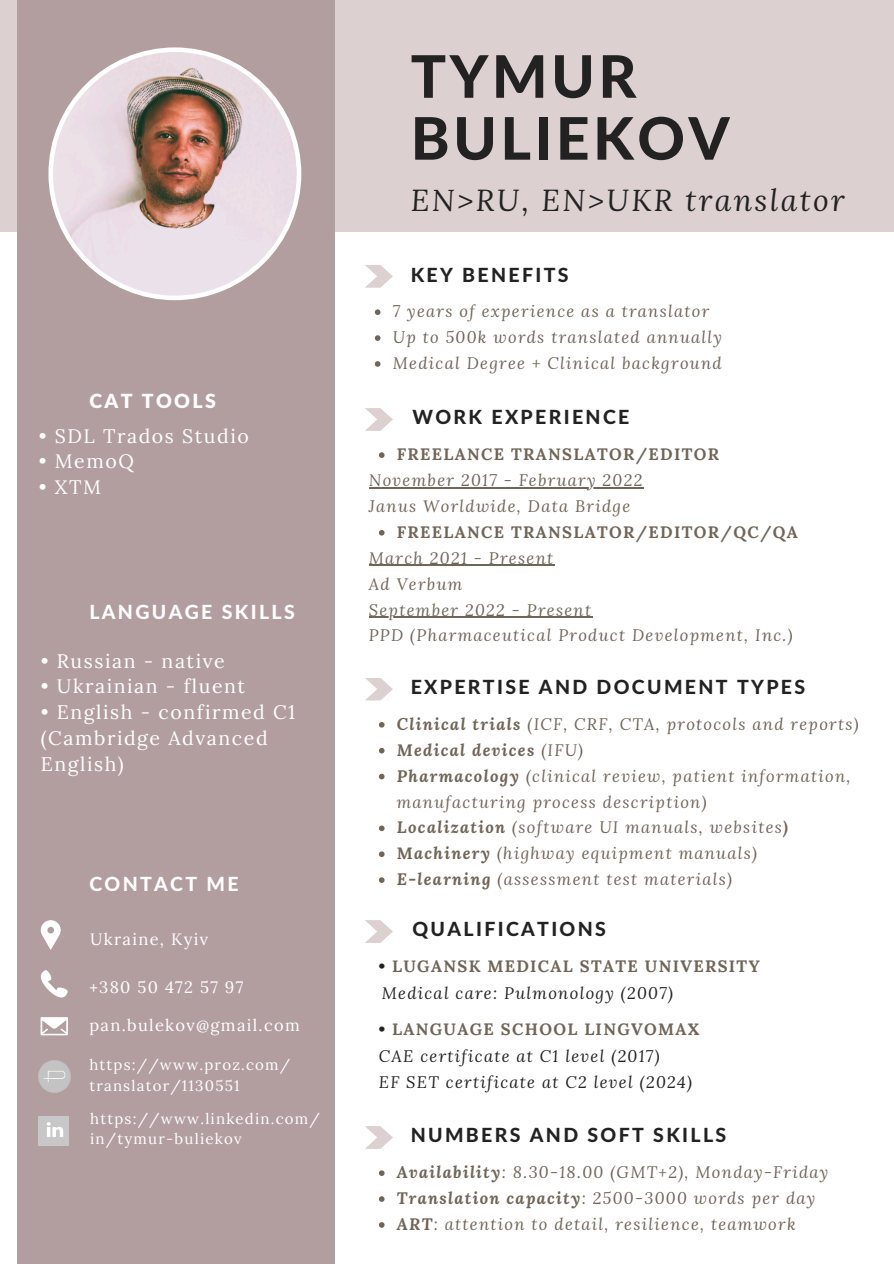
<style>
.page{position:relative;width:894px;height:1264px;background:#fff}
.page>*{position:absolute;margin:0;border:0;box-sizing:border-box;transform-origin:0 0}
.t1{font:800 58.65px/61.8px "Lato Latin";letter-spacing:.06em;color:#222}
.t2{font:italic 30px "Lora";letter-spacing:.08em;color:#222}
.t3{font:19.5px/25.8px "Lora";letter-spacing:.08em;color:#fff}
.t4{font:800 19.5px "Lato Latin";letter-spacing:.12em;color:#222}
.t5{font:800 19.5px "Lato Latin";letter-spacing:.12em;color:#fff}
.t6{font:900 19.5px "Lato Latin";letter-spacing:.12em;color:#fff}
.t7{font:italic 16.5px/25.8px "Lora";letter-spacing:.08em;color:#706559}
.t8{font:700 16.5px "Lora";letter-spacing:.08em;color:#706559}
.t9{font:italic 16.5px "Lora";letter-spacing:.08em;color:#222}
.t10{font:16.5px "Lora";letter-spacing:.08em;color:#fff}
.t11{font:italic 700 16.5px "Lora";letter-spacing:.08em;color:#706559}
.t12{font:15px/20.2px "Lora";letter-spacing:.08em;color:#fff}
.s1{font-weight:700}
.s2{font-weight:400}
.s3{font-weight:700;font-style:normal}
.s4{color:#222}
</style>
<div class="page">
<div style="left:0;top:0;width:893px;height:231px;background:#ddd0d1"></div>
<div style="left:18px;top:0;width:317px;height:1263px;background:#b39e9f"></div>
<svg style="left:41px;top:970px;width:27px;height:27px"></svg>
<svg style="left:41px;top:1017px;width:27px;height:18px"></svg>
<svg style="left:41px;top:920px;width:20px;height:30px"></svg>
<svg style="left:365px;top:265px;width:28px;height:23px"></svg>
<img style="left:39px;top:1060px;width:31px;height:32px">
<img style="left:39px;top:1116px;width:29px;height:29px">
<svg style="left:365px;top:408px;width:28px;height:23px"></svg>
<svg style="left:48px;top:47px;width:253px;height:253px"></svg>
<svg style="left:375px;top:309px;width:5px;height:6px"></svg>
<svg style="left:375px;top:335px;width:5px;height:6px"></svg>
<svg style="left:375px;top:361px;width:5px;height:6px"></svg>
<svg style="left:379px;top:452px;width:5px;height:6px"></svg>
<hr style="left:368px;top:487px;width:275px;height:1px;background:#706559">
<svg style="left:379px;top:530px;width:5px;height:5px"></svg>
<hr style="left:368px;top:565px;width:186px;height:1px;background:#706559">
<hr style="left:368px;top:616px;width:224px;height:1px;background:#706559">
<svg style="left:365px;top:678px;width:28px;height:22px"></svg>
<svg style="left:379px;top:722px;width:5px;height:5px"></svg>
<svg style="left:379px;top:748px;width:5px;height:5px"></svg>
<svg style="left:379px;top:773px;width:5px;height:6px"></svg>
<svg style="left:379px;top:825px;width:5px;height:6px"></svg>
<svg style="left:379px;top:851px;width:5px;height:6px"></svg>
<svg style="left:379px;top:877px;width:5px;height:6px"></svg>
<svg style="left:365px;top:920px;width:28px;height:22px"></svg>
<svg style="left:365px;top:1126px;width:28px;height:22px"></svg>
<svg style="left:379px;top:1170px;width:5px;height:5px"></svg>
<svg style="left:379px;top:1196px;width:5px;height:5px"></svg>
<svg style="left:379px;top:1222px;width:5px;height:5px"></svg>
<h3 class="t6" style="left:89px;top:392px;width:128px">CAT TOOLS</h3>
<h3 class="t3" style="left:39px;top:422px;width:211px">• SDL Trados Studio</h3>
<h3 class="t3" style="left:39px;top:448px;width:97px">• MemoQ</h3>
<h3 class="t3" style="left:39px;top:474px;width:64px">• XTM</h3>
<p class="t5" style="left:89px;top:603px;width:207px">LANGUAGE SKILLS</p>
<p class="t3" style="left:41px;top:647px;width:185px">• Russian - native</p>
<p class="t3" style="left:41px;top:673px;width:206px">• Ukrainian - fluent</p>
<p class="t3" style="left:41px;top:699px;width:256px">• English - confirmed C1 (Cambridge Advanced<br>English)</p>
<h4 class="t5" style="left:89px;top:875px;width:151px">CONTACT ME</h4>
<p class="t10" style="left:90px;top:928px;width:119px">Ukraine, Kyiv</p>
<h3 class="t10" style="left:89px;top:976px;width:155px">+380 50 472 57 97</h3>
<h4 class="t10" style="left:89px;top:1014px;width:212px">pan.bulekov@gmail.com</h4>
<p class="t12" style="left:89px;top:1054px;width:202px">https://www.proz.com/ translator/1130551</p>
<p class="t12" style="left:90px;top:1108px;width:231px">https://www.linkedin.com/ in/tymur-buliekov</p>
<p class="t1" style="left:410px;top:49px;width:320px">TYMUR<br>BULIEKOV</p>
<p class="t2" style="left:410px;top:180px;width:435px">EN&gt;RU, EN&gt;UKR translator</p>
<p class="t4" style="left:410px;top:267px;width:159px">KEY BENEFITS</p>
<p class="t7" style="left:392px;top:298px;width:318px">7 years of experience as a translator</p>
<h3 class="t7" style="left:392px;top:324px;width:330px">Up to 500k words translated annually</h3>
<p class="t7" style="left:392px;top:350px;width:330px">Medical Degree + Clinical background</p>
<p class="t4" style="left:412px;top:408px;width:218px">WORK EXPERIENCE</p>
<p class="t8" style="left:397px;top:443px;width:324px">FREELANCE TRANSLATOR/EDITOR</p>
<h3 class="t7" style="left:368px;top:467px;width:275px">November 2017 - February 2022</h3>
<p class="t7" style="left:368px;top:493px;width:263px">Janus Worldwide, Data Bridge</p>
<p class="t8" style="left:397px;top:521px;width:402px">FREELANCE TRANSLATOR/EDITOR/QC/QA</p>
<p class="t7" style="left:368px;top:544px;width:186px">March 2021 - Present</p>
<h3 class="t7" style="left:368px;top:570px;width:95px">Ad Verbum</h3>
<p class="t7" style="left:368px;top:596px;width:224px">September 2022 - Present</p>
<p class="t7" style="left:368px;top:622px;width:425px">PPD (Pharmaceutical Product Development, Inc.)</p>
<p class="t4" style="left:410px;top:678px;width:396px">EXPERTISE AND DOCUMENT TYPES</p>
<p class="t7" style="left:397px;top:710px;width:463px"><span class="s1">Clinical trials</span> (ICF, CRF, CTA, protocols and reports)</p>
<p class="t11" style="left:397px;top:738px;width:188px">Medical devices <span class="s2">(IFU)</span></p>
<p class="t7" style="left:397px;top:762px;width:455px"><span class="s1">Pharmacology</span> (clinical review, patient information, manufacturing process description)</p>
<h3 class="t7" style="left:397px;top:814px;width:392px"><span class="s1">Localization</span> (software UI manuals, websites<span class="s1">)</span></h3>
<p class="t7" style="left:397px;top:840px;width:361px"><span class="s3">M</span><span class="s1">achinery</span> (highway equipment manuals)</p>
<p class="t7" style="left:397px;top:866px;width:336px"><span class="s1">E-learning</span> (assessment test materials)</p>
<p class="t4" style="left:412px;top:920px;width:195px">QUALIFICATIONS</p>
<p class="t8" style="left:379px;top:955px;width:382px"><span class="s4">•</span> LUGANSK MEDICAL STATE UNIVERSITY</p>
<p class="t9" style="left:381px;top:982px;width:293px">Medical care: Pulmonology (2007)</p>
<p class="t8" style="left:379px;top:1018px;width:322px"><span class="s4">•</span> LANGUAGE SCHOOL LINGVOMAX</p>
<h3 class="t9" style="left:379px;top:1045px;width:282px">CAE certificate at C1 level (2017)</h3>
<h5 class="t9" style="left:379px;top:1071px;width:315px">EF SET certificate at C2 level (2024)</h5>
<p class="t4" style="left:410px;top:1126px;width:317px">NUMBERS AND SOFT SKILLS</p>
<h5 class="t7" style="left:397px;top:1159px;width:433px"><span class="s1">Availability</span>: 8.30-18.00 (GMT+2), Monday-Friday</h5>
<p class="t7" style="left:397px;top:1184px;width:420px"><span class="s1">Translation capacity</span>: 2500-3000 words per day</p>
<p class="t7" style="left:397px;top:1210px;width:400px"><span class="s1">ART</span>: attention to detail, resilience, teamwork</p>
</div>
